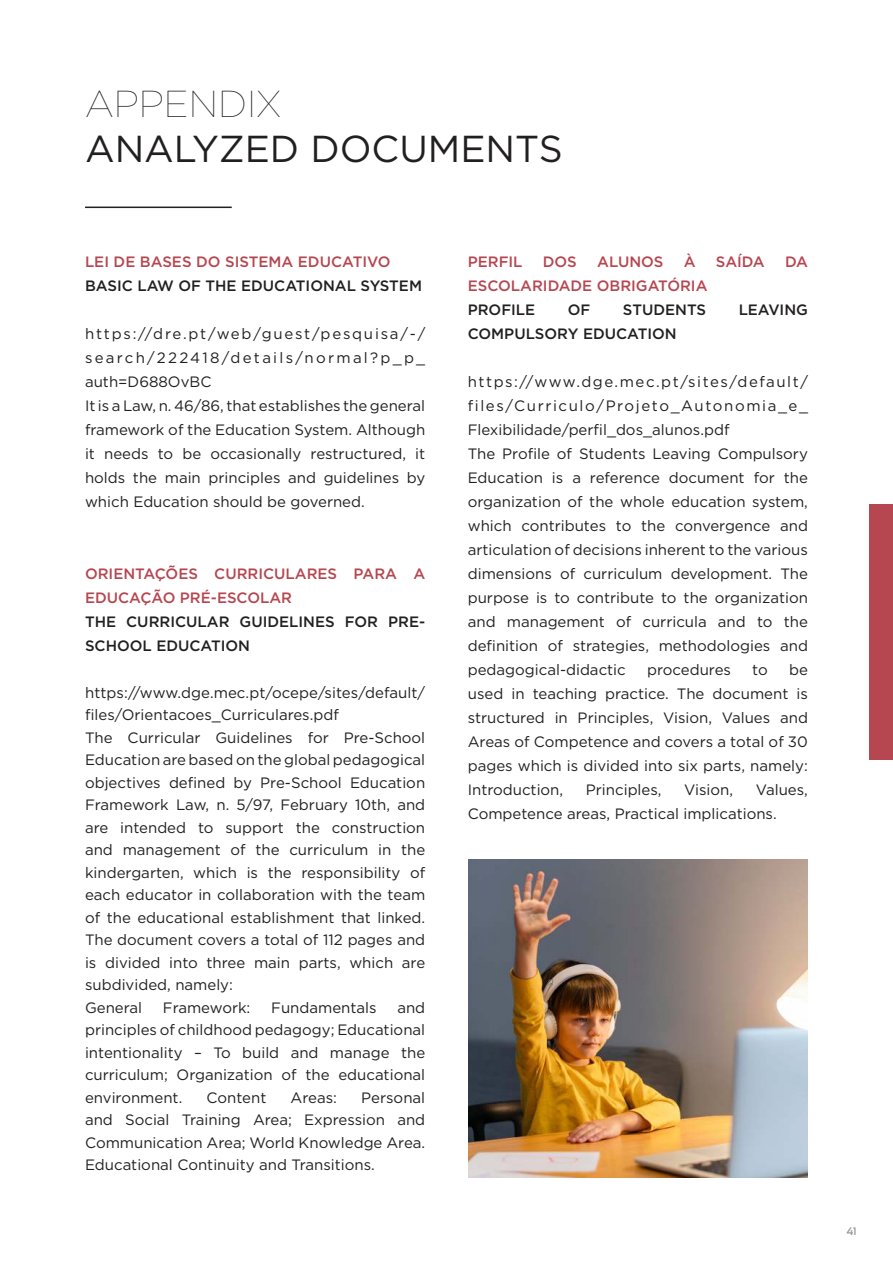
<style>
.page{position:relative;width:893px;height:1263px;background:#fff}
.page>*{position:absolute;margin:0;border:0;box-sizing:border-box;transform-origin:0 0}
.t1{font:37.5px "Gotham";color:#221f1f}
.t2{font:100 37.5px "Gotham";color:#221f1f}
.t3{font:15px/24px "Gotham";color:#221f1f}
.t4{font:500 15px/24px "Gotham";color:#b6464f}
.t5{font:500 15px/24px "Gotham";color:#221f1f}
.t6{font:12px "Weber";color:#939597}
</style>
<div class="page">
<div style="left:870px;top:504px;width:23px;height:255px;background:#b6464f"></div>
<hr style="left:85px;top:207px;width:147px;height:1px;background:#221f1f">
<img style="left:468px;top:860px;width:339px;height:317px">
<h1 class="t2" style="left:85px;top:85px;width:198px">APPENDIX</h1>
<h1 class="t1" style="left:85px;top:128px;width:479px">ANALYZED DOCUMENTS</h1>
<p class="t4" style="left:85px;top:250px;width:307px">LEI DE BASES DO SISTEMA EDUCATIVO</p>
<p class="t5" style="left:85px;top:274px;width:338px">BASIC LAW OF THE EDUCATIONAL SYSTEM</p>
<p class="t3" style="left:85px;top:322px;width:342px">https://dre.pt/web/guest/pesquisa/-/ search/222418/details/normal?p_p_ auth=D688OvBC<br>It is a Law, n. 46/86, that establishes the general framework of the Education System. Although it needs to be occasionally restructured, it holds the main principles and guidelines by which Education should be governed.</p>
<p class="t4" style="left:85px;top:562px;width:342px">ORIENTAÇÕES CURRICULARES PARA A<br>EDUCAÇÃO PRÉ-ESCOLAR</p>
<p class="t5" style="left:85px;top:610px;width:342px">THE CURRICULAR GUIDELINES FOR PRE-<br>SCHOOL EDUCATION</p>
<p class="t3" style="left:85px;top:681px;width:342px;line-height:22.5px">https://www.dge.mec.pt/ocepe/sites/default/ files/Orientacoes_Curriculares.pdf<br>The Curricular Guidelines for Pre-School Education are based on the global pedagogical objectives defined by Pre-School Education Framework Law, n. 5/97, February 10th, and are intended to support the construction and management of the curriculum in the kindergarten, which is the responsibility of each educator in collaboration with the team of the educational establishment that linked.<br>The document covers a total of 112 pages and is divided into three main parts, which are subdivided, namely:<br>General</p>
<p class="t3" style="left:85px;top:996px;width:342px;line-height:22.5px;text-align:justify;text-indent:312px">and principles of childhood pedagogy; Educational intentionality – To build and manage the curriculum; Organization of the educational environment.</p>
<p class="t3" style="left:163px;top:995px;width:89px">Framework:</p>
<p class="t3" style="left:271px;top:995px;width:107px">Fundamentals</p>
<p class="t3" style="left:85px;top:1086px;width:342px;line-height:22.5px;text-align:justify;text-indent:276px">Personal and Social Training Area; Expression and Communication Area; World Knowledge Area.<br>Educational Continuity and Transitions.</p>
<p class="t3" style="left:207px;top:1085px;width:61px">Content</p>
<p class="t3" style="left:291px;top:1085px;width:48px">Areas:</p>
<p class="t4" style="left:468px;top:250px;width:56px">PERFIL</p>
<p class="t4" style="left:543px;top:250px;width:36px">DOS</p>
<p class="t4" style="left:597px;top:250px;width:68px">ALUNOS</p>
<p class="t4" style="left:684px;top:250px;width:13px">À</p>
<p class="t4" style="left:716px;top:250px;width:50px">SAÍDA</p>
<p class="t4" style="left:785px;top:250px;width:24px">DA</p>
<p class="t4" style="left:468px;top:274px;width:241px">ESCOLARIDADE OBRIGATÓRIA</p>
<p class="t5" style="left:468px;top:298px;width:69px">PROFILE</p>
<p class="t5" style="left:568px;top:298px;width:24px">OF</p>
<p class="t5" style="left:623px;top:298px;width:85px">STUDENTS</p>
<p class="t5" style="left:739px;top:298px;width:71px">LEAVING</p>
<p class="t5" style="left:468px;top:322px;width:211px">COMPULSORY EDUCATION</p>
<p class="t3" style="left:468px;top:370px;width:342px">https://www.dge.mec.pt/sites/default/ files/Curriculo/Projeto_Autonomia_e_ Flexibilidade/perfil_dos_alunos.pdf<br>The Profile of Students Leaving Compulsory Education is a reference document for the organization of the whole education system, which contributes to the convergence and articulation of decisions inherent to the various dimensions of curriculum development. The purpose is to contribute to the organization and management of curricula and to the definition of strategies, methodologies and pedagogical-didactic</p>
<p class="t3" style="left:468px;top:658px;width:342px;text-align:justify;text-indent:321px">be used in teaching practice. The document is structured in Principles, Vision, Values and Areas of Competence and covers a total of 30 pages which is divided into six parts, namely:<br>Introduction,</p>
<p class="t3" style="left:647px;top:658px;width:85px">procedures</p>
<p class="t3" style="left:752px;top:658px;width:17px">to</p>
<p class="t3" style="left:468px;top:778px;width:342px;text-indent:288px">Values,<br>Competence areas, Practical implications.</p>
<p class="t3" style="left:586px;top:778px;width:77px">Principles,</p>
<p class="t3" style="left:684px;top:778px;width:50px">Vision,</p>
<p class="t6" style="left:847px;top:1224px;width:11px">41</p>
</div>
